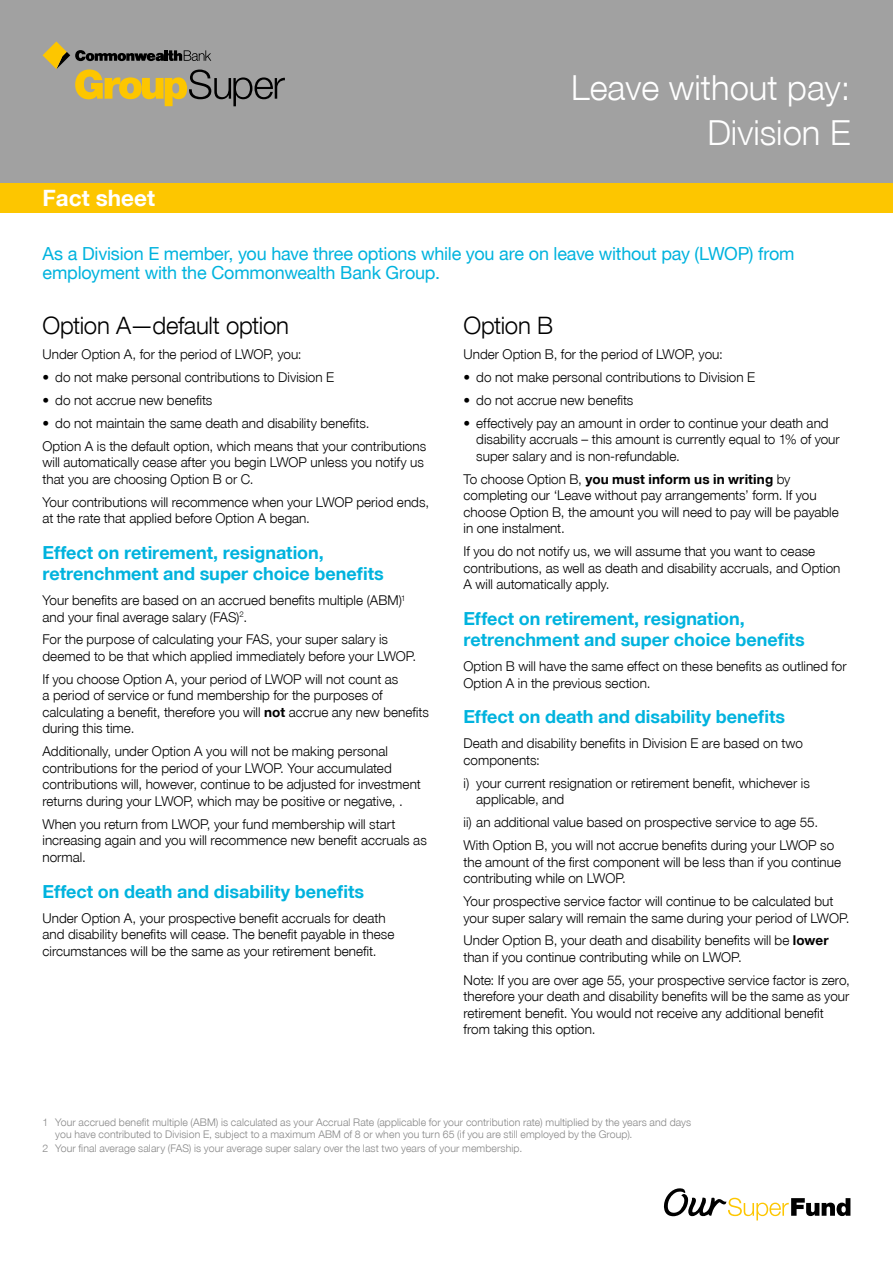
<style>
.page{position:relative;width:893px;height:1263px;background:#fff}
.page>*{position:absolute;margin:0;border:0;box-sizing:border-box;transform-origin:0 0}
.t1{font:34.5px/45px "Helvetica Neue LTCBA Light";color:#fff;text-align:right}
.t2{font:24px "Helvetica Neue LTCBA Light";letter-spacing:-.01em;color:#000}
.t3{font:22.5px "Helvetica Neue LTCBA Bold";color:#fff}
.t4{font:18px/21px "Helvetica Neue LTCBA Bold";color:#00b3de}
.t5{font:18px/19.5px "Helvetica Neue LTCBA Roman";letter-spacing:-.01em;color:#00b3de}
.t6{font:13.5px/16.5px "Helvetica Neue LTCBA Light";color:#000}
.t7{font:13.5px "Helvetica Neue LTCBA Bold";letter-spacing:.01em;color:#000}
.t8{font:10.5px/12px "Helvetica Neue LTCBA Light";letter-spacing:.01em;color:#878787}
.s1{font-family:"Helvetica Neue LTCBA Bold"}
.s2{font-family:"Helvetica Neue LTCBA Light"}
</style>
<div class="page">
<div style="left:0;top:0;width:893px;height:183px;background:#a1a1a1"></div>
<div style="left:0;top:183px;width:893px;height:30px;background:#fdc600"></div>
<svg style="left:43px;top:41px;width:242px;height:65px"></svg>
<svg style="left:663px;top:1188px;width:187px;height:32px"></svg>
<h3 class="t3" style="left:43px;top:184px;width:114px">Fact sheet</h3>
<h1 class="t1" style="left:571px;top:65px;width:281px">Leave without pay:<br>Division E</h1>
<h3 class="t5" style="left:43px;top:243px;width:754px">As a Division E member, you have three options while you are on leave without pay (LWOP) from employment with the Commonwealth Bank Group.</h3>
<h2 class="t2" style="left:43px;top:311px;width:248px">Option A—default option</h2>
<p class="t6" style="left:43px;top:346px;width:261px">Under Option A, for the period of LWOP, you:</p>
<p class="t6" style="left:43px;top:369px;width:293px">• do not make personal contributions to Division E</p>
<p class="t6" style="left:43px;top:392px;width:171px">• do not accrue new benefits</p>
<p class="t6" style="left:43px;top:411px;width:385px;line-height:23px">• do not maintain the same death and disability benefits.<br>Option A is the default option, which means that your contributions</p>
<p class="t6" style="left:43px;top:454px;width:383px">will automatically cease after you begin LWOP unless you notify us that you are choosing Option B or C.</p>
<p class="t6" style="left:43px;top:493px;width:388px">Your contributions will recommence when your LWOP period ends, at the rate that applied before Option A began.</p>
<h3 class="t4" style="left:43px;top:542px;width:343px">Effect on retirement, resignation, retrenchment and super choice benefits</h3>
<p class="t6" style="left:43px;top:592px;width:365px">Your benefits are based on an accrued benefits multiple (ABM)<sup>1 </sup>and your final average salary (FAS)<sup>2</sup>.</p>
<p class="t6" style="left:43px;top:631px;width:375px">For the purpose of calculating your FAS, your super salary is deemed to be that which applied immediately before your LWOP.</p>
<p class="t6" style="left:43px;top:670px;width:388px">If you choose Option A, your period of LWOP will not count as<br>a period of service or fund membership for the purposes of calculating a benefit, therefore you will <span class="s1">not</span> accrue any new benefits during this time.</p>
<p class="t6" style="left:43px;top:743px;width:380px">Additionally, under Option A you will not be making personal contributions for the period of your LWOP. Your accumulated contributions will, however, continue to be adjusted for investment returns during your LWOP, which may be positive or negative, .</p>
<p class="t6" style="left:43px;top:815px;width:386px">When you return from LWOP, your fund membership will start increasing again and you will recommence new benefit accruals as normal.</p>
<h3 class="t4" style="left:43px;top:880px;width:323px">Effect on death and disability benefits</h3>
<p class="t6" style="left:43px;top:909px;width:353px">Under Option A, your prospective benefit accruals for death and disability benefits will cease. The benefit payable in these circumstances will be the same as your retirement benefit.</p>
<h2 class="t2" style="left:463px;top:311px;width:91px">Option B</h2>
<p class="t6" style="left:463px;top:346px;width:261px">Under Option B, for the period of LWOP, you:</p>
<p class="t6" style="left:463px;top:369px;width:293px">• do not make personal contributions to Division E</p>
<p class="t6" style="left:463px;top:392px;width:171px">• do not accrue new benefits</p>
<p class="t6" style="left:476px;top:415px;width:365px;text-indent:-13px">• effectively pay an amount in order to continue your death and disability accruals – this amount is currently equal to 1% of your super salary and is non-refundable.</p>
<p class="t7" style="left:463px;top:471px;width:329px"><span class="s2">To choose Option B,</span> you must inform us in writing <span class="s2">by</span></p>
<p class="t6" style="left:463px;top:487px;width:377px">completing our ‘Leave without pay arrangements’ form. If you choose Option B, the amount you will need to pay will be payable in one instalment.</p>
<p class="t6" style="left:463px;top:543px;width:378px">If you do not notify us, we will assume that you want to cease contributions, as well as death and disability accruals, and Option<br>A will automatically apply.</p>
<h3 class="t4" style="left:463px;top:608px;width:343px">Effect on retirement, resignation, retrenchment and super choice benefits</h3>
<p class="t6" style="left:463px;top:658px;width:385px">Option B will have the same effect on these benefits as outlined for<br>Option A in the previous section.</p>
<h3 class="t4" style="left:463px;top:706px;width:323px">Effect on death and disability benefits</h3>
<p class="t6" style="left:463px;top:735px;width:341px">Death and disability benefits in Division E are based on two components:</p>
<p class="t6" style="left:476px;top:774px;width:335px;text-indent:-13px">i) your current resignation or retirement benefit, whichever is applicable, and</p>
<p class="t6" style="left:463px;top:811px;width:372px;line-height:23px">ii) an additional value based on prospective service to age 55.<br>With Option B, you will not accrue benefits during your LWOP so</p>
<p class="t6" style="left:463px;top:853px;width:379px">the amount of the first component will be less than if you continue contributing while on LWOP.</p>
<p class="t6" style="left:463px;top:893px;width:387px">Your prospective service factor will continue to be calculated but your super salary will remain the same during your period of LWOP.</p>
<p class="t6" style="left:463px;top:932px;width:367px">Under Option B, your death and disability benefits will be <span class="s1">lower </span>than if you continue contributing while on LWOP.</p>
<p class="t6" style="left:463px;top:971px;width:388px">Note: If you are over age 55, your prospective service factor is zero, therefore your death and disability benefits will be the same as your retirement benefit. You would not receive any additional benefit from taking this option.</p>
<p class="t8" style="left:55px;top:1116px;width:637px;text-indent:-13px">1 Your accrued benefit multiple (ABM) is calculated as your Accrual Rate (applicable for your contribution rate) multiplied by the years and days you have contributed to Division E, subject to a maximum ABM of 8 or when you turn 65 (if you are still employed by the Group).</p>
<p class="t8" style="left:43px;top:1142px;width:481px">2 Your final average salary (FAS) is your average super salary over the last two years of your membership.</p>
</div>
